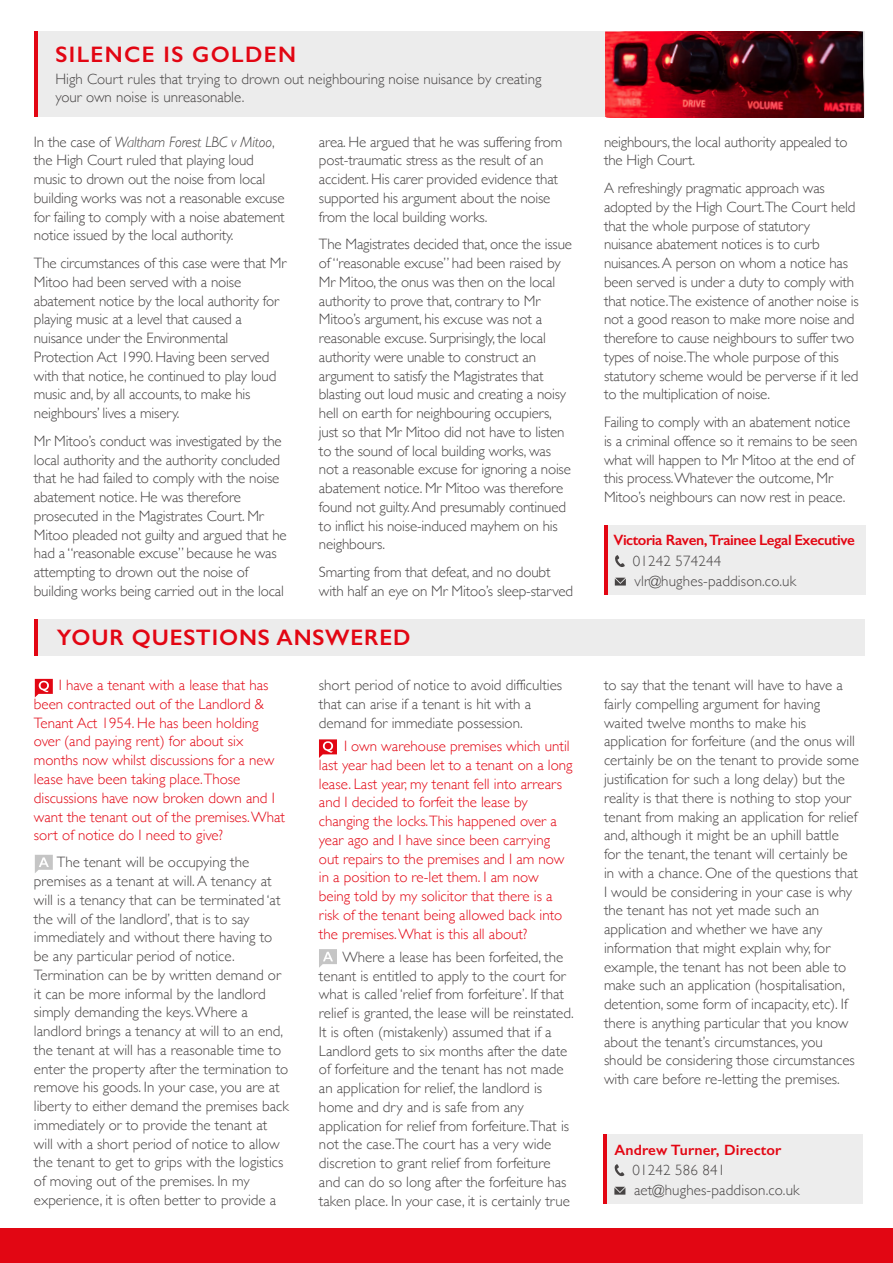
<style>
.page{position:relative;width:893px;height:1263px;background:#fff}
.page>*{position:absolute;margin:0;border:0;box-sizing:border-box;transform-origin:0 0}
.t1{font:600 22.5px "Gill Sans";letter-spacing:.04em;color:#e20613}
.t2{font:600 22.5px "Gill Sans";letter-spacing:.06em;color:#e20613}
.t3{font:300 15px/18.8px "Gill Sans";letter-spacing:-.01em;color:#474444}
.t4{font:300 15px/18.8px "Gill Sans";color:#e20613}
.t5{font:300 15px/20.2px "Gill Sans";letter-spacing:.01em;color:#474444}
.t6{font:600 15px "Gill Sans";letter-spacing:-.025em;color:#e30613}
.t7{font:600 15px "Gill Sans";letter-spacing:.01em;color:#e30613}
.s1{font-style:italic}
</style>
<div class="page">
<div style="left:34px;top:32px;width:830px;height:85px;background:#ececec"></div>
<hr style="left:34px;top:32px;width:4px;height:85px;background:#e20613">
<div style="left:0;top:1228px;width:893px;height:35px;background:#e20613"></div>
<div style="left:34px;top:619px;width:830px;height:37px;background:#ececec"></div>
<hr style="left:34px;top:619px;width:4px;height:37px;background:#e20613">
<svg style="left:35px;top:679px;width:18px;height:18px"></svg>
<svg style="left:319px;top:739px;width:18px;height:19px"></svg>
<svg style="left:35px;top:855px;width:18px;height:18px"></svg>
<svg style="left:319px;top:949px;width:18px;height:19px"></svg>
<img style="left:605px;top:32px;width:258px;height:85px">
<div style="left:604px;top:526px;width:261px;height:69px;background:#ededed"></div>
<svg style="left:615px;top:555px;width:10px;height:12px"></svg>
<svg style="left:615px;top:578px;width:11px;height:7px"></svg>
<hr style="left:604px;top:526px;width:4px;height:69px;background:#e30613">
<div style="left:603px;top:1135px;width:260px;height:69px;background:#ededed"></div>
<svg style="left:614px;top:1164px;width:10px;height:12px"></svg>
<svg style="left:614px;top:1187px;width:11px;height:7px"></svg>
<hr style="left:603px;top:1135px;width:4px;height:69px;background:#e30613">
<h1 class="t2" style="left:56px;top:41px;width:242px">SILENCE IS GOLDEN</h1>
<p class="t3" style="left:56px;top:70px;width:487px;line-height:18px">High Court rules that trying to drown out neighbouring noise nuisance by creating your own noise is unreasonable.</p>
<p class="t3" style="left:34px;top:132px;width:252px">In the case of <span class="s1">Waltham Forest LBC v Mitoo</span>, the High Court ruled that playing loud music to drown out the noise from local building works was not a reasonable excuse for failing to comply with a noise abatement notice issued by the local authority.</p>
<p class="t3" style="left:34px;top:253px;width:254px">The circumstances of this case were that Mr Mitoo had been served with a noise abatement notice by the local authority for playing music at a level that caused a nuisance under the Environmental Protection Act 1990. Having been served with that notice, he continued to play loud music and, by all accounts, to make his neighbours’ lives a misery.</p>
<p class="t3" style="left:34px;top:431px;width:254px">Mr Mitoo’s conduct was investigated by the local authority and the authority concluded that he had failed to comply with the noise abatement notice. He was therefore prosecuted in the Magistrates Court. Mr Mitoo pleaded not guilty and argued that he had a “reasonable excuse” because he was attempting to drown out the noise of building works being carried out in the local</p>
<p class="t3" style="left:319px;top:132px;width:245px">area. He argued that he was suffering from post-traumatic stress as the result of an accident. His carer provided evidence that supported his argument about the noise from the local building works.</p>
<p class="t3" style="left:319px;top:234px;width:255px">The Magistrates decided that, once the issue of “reasonable excuse” had been raised by Mr Mitoo, the onus was then on the local authority to prove that, contrary to Mr Mitoo’s argument, his excuse was not a reasonable excuse. Surprisingly, the local authority were unable to construct an argument to satisfy the Magistrates that blasting out loud music and creating a noisy hell on earth for neighbouring occupiers, just so that Mr Mitoo did not have to listen to the sound of local building works, was not a reasonable excuse for ignoring a noise abatement notice. Mr Mitoo was therefore found not guilty. And presumably continued to inflict his noise-induced mayhem on his neighbours.</p>
<p class="t3" style="left:319px;top:562px;width:256px">Smarting from that defeat, and no doubt with half an eye on Mr Mitoo’s sleep-starved</p>
<h1 class="t1" style="left:57px;top:624px;width:355px">YOUR QUESTIONS ANSWERED</h1>
<p class="t4" style="left:34px;top:675px;width:253px;text-indent:25px">I have a tenant with a lease that has been contracted out of the Landlord &amp; Tenant Act 1954. He has been holding over (and paying rent) for about six months now whilst discussions for a new lease have been taking place.Those discussions have now broken down and I want the tenant out of the premises. What sort of notice do I need to give?</p>
<p class="t3" style="left:34px;top:852px;width:256px;text-indent:23px">The tenant will be occupying the premises as a tenant at will. A tenancy at will is a tenancy that can be terminated ‘at the will of the landlord’, that is to say immediately and without there having to be any particular period of notice.<br>Termination can be by written demand or it can be more informal by the landlord simply demanding the keys. Where a landlord brings a tenancy at will to an end, the tenant at will has a reasonable time to enter the property after the termination to remove his goods. In your case, you are at liberty to either demand the premises back immediately or to provide the tenant at will with a short period of notice to allow the tenant to get to grips with the logistics of moving out of the premises. In my experience, it is often better to provide a</p>
<p class="t3" style="left:319px;top:675px;width:245px">short period of notice to avoid difficulties that can arise if a tenant is hit with a demand for immediate possession.</p>
<p class="t4" style="left:319px;top:736px;width:255px;text-indent:25px">I own warehouse premises which until last year had been let to a tenant on a long lease. Last year, my tenant fell into arrears and I decided to forfeit the lease by changing the locks.This happened over a year ago and I have since been carrying out repairs to the premises and I am now in a position to re-let them. I am now being told by my solicitor that there is a risk of the tenant being allowed back into the premises. What is this all about?</p>
<p class="t3" style="left:319px;top:947px;width:256px;text-indent:24px">Where a lease has been forfeited, the tenant is entitled to apply to the court for what is called ‘relief from forfeiture’. If that relief is granted, the lease will be reinstated.<br>It is often (mistakenly) assumed that if a Landlord gets to six months after the date of forfeiture and the tenant has not made an application for relief, the landlord is home and dry and is safe from any application for relief from forfeiture.That is not the case.The court has a very wide discretion to grant relief from forfeiture and can do so long after the forfeiture has taken place. In your case, it is certainly true</p>
<p class="t3" style="left:604px;top:132px;width:245px">neighbours, the local authority appealed to the High Court.</p>
<p class="t3" style="left:604px;top:178px;width:256px">A refreshingly pragmatic approach was adopted by the High Court.The Court held that the whole purpose of statutory nuisance abatement notices is to curb nuisances. A person on whom a notice has been served is under a duty to comply with that notice.The existence of another noise is not a good reason to make more noise and therefore to cause neighbours to suffer two types of noise.The whole purpose of this statutory scheme would be perverse if it led to the multiplication of noise.</p>
<p class="t3" style="left:604px;top:412px;width:255px">Failing to comply with an abatement notice is a criminal offence so it remains to be seen what will happen to Mr Mitoo at the end of this process. Whatever the outcome, Mr Mitoo’s neighbours can now rest in peace.</p>
<p class="t6" style="left:613px;top:531px;width:243px">Victoria Raven,Trainee Legal Executive</p>
<p class="t5" style="left:633px;top:550px;width:165px">01242 574244 vlr@hughes-paddison.co.uk</p>
<p class="t3" style="left:604px;top:675px;width:256px">to say that the tenant will have to have a fairly compelling argument for having waited twelve months to make his application for forfeiture (and the onus will certainly be on the tenant to provide some justification for such a long delay) but the reality is that there is nothing to stop your tenant from making an application for relief and, although it might be an uphill battle for the tenant, the tenant will certainly be in with a chance. One of the questions that I would be considering in your case is why the tenant has not yet made such an application and whether we have any information that might explain why, for example, the tenant has not been able to make such an application (hospitalisation, detention, some form of incapacity, etc). If there is anything particular that you know about the tenant’s circumstances, you should be considering those circumstances with care before re-letting the premises.</p>
<p class="t7" style="left:614px;top:1140px;width:169px">Andrew Turner, Director</p>
<p class="t5" style="left:633px;top:1159px;width:169px">01242 586 841 aet@hughes-paddison.co.uk</p>
</div>
